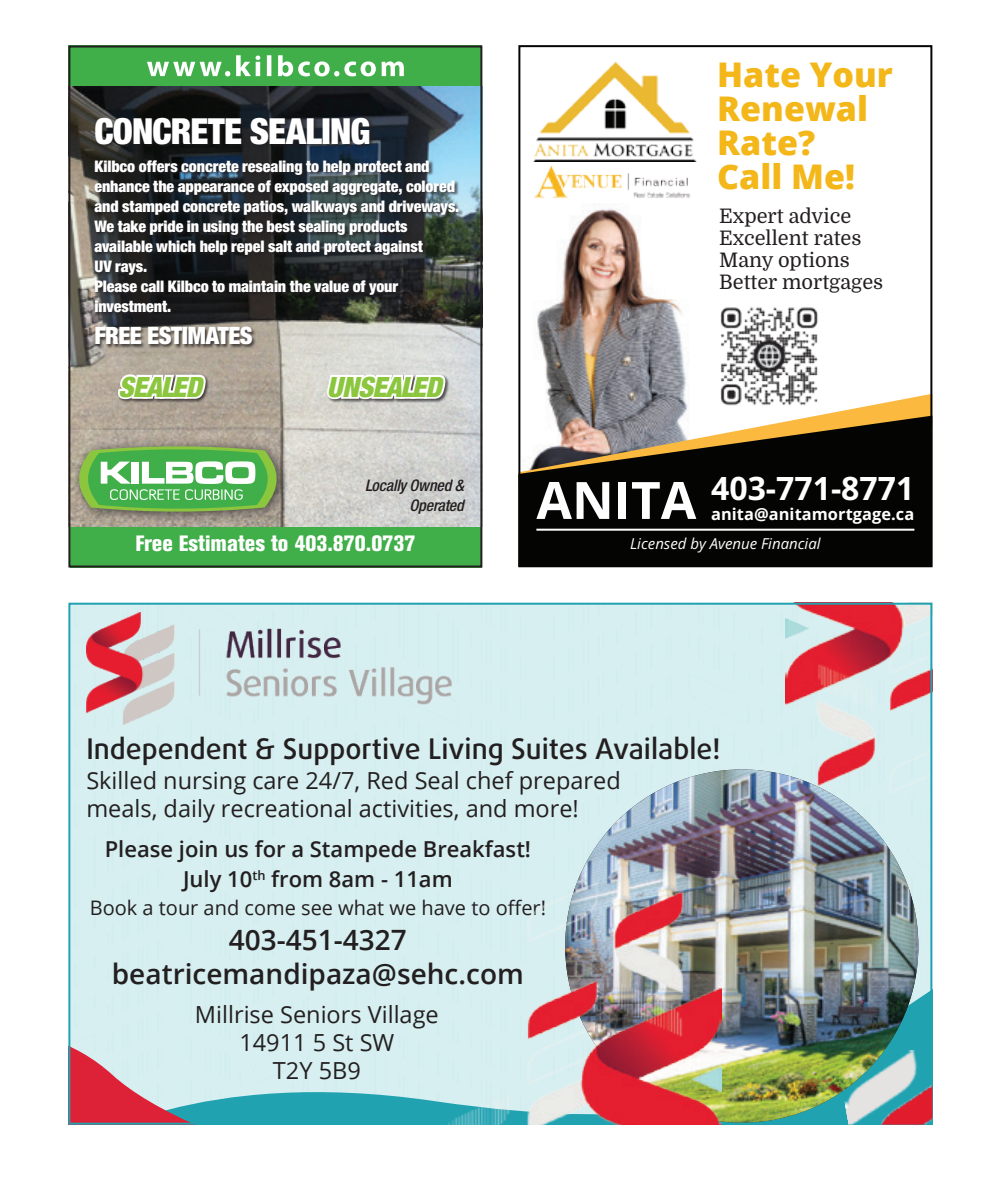
<style>
.page{position:relative;width:990px;height:1188px;background:#fff}
.page>*{position:absolute;margin:0;border:0;box-sizing:border-box;transform-origin:0 0}
.t1{font:700 51.6px "Open Sans";color:#fff}
.t2{font:900 condensed 36px "Helvetica Neue LT Std";letter-spacing:-.025em;color:#fff}
.t3{font:800 34px/34px "Open Sans";color:#f4b71a}
.t4{font:700 32px "Open Sans";color:#fff}
.t5{font:500 28.4px "Daxline Pro";color:#231f20}
.t6{font:600 28px/34px "Open Sans";color:#231f20;text-align:center}
.t7{font:italic 900 condensed 28px "Helvetica Neue LT Std";letter-spacing:-.025em;color:#8bc63e}
.t8{font:900 condensed 24px "Helvetica Neue LT Std";letter-spacing:-.02em;color:#fff}
.t9{font:23.6px/28.2px "Open Sans";color:#231f20}
.t10{font:600 22px/30px "Open Sans";color:#231f20;text-align:center}
.t11{font:22px "Akzidenz Grotesk BQ X Bd Cnd Alt";color:#fff}
.t12{font:20px/22px "Domine";color:#231f20}
.t13{font:20px "Open Sans";color:#231f20}
.t14{font:700 16.4px "Open Sans";letter-spacing:.005em;color:#fff}
.t15{font:900 condensed 16px/20px "Helvetica Neue LT Std";letter-spacing:-.005em;color:#fff}
.t16{font:italic 500 condensed 16px/20px "Helvetica Neue LT Std";letter-spacing:-.01em;color:#231f20;text-align:right}
.t17{font:italic 15px "Open Sans";color:#fff}
</style>
<div class="page">
<div style="left:68px;top:46px;width:414px;height:40px;background:#40ae49"></div>
<div style="left:70px;top:527px;width:412px;height:41px;background:#40ae49"></div>
<img style="left:71px;top:86px;width:408px;height:441px">
<svg style="left:147px;top:55px;width:257px;height:21px"></svg>
<div style="left:68px;top:46px;width:414px;height:522px;border:2px solid #231f20"></div>
<div style="left:70px;top:437px;width:218px;height:88px;background:#231f20;opacity:.75"></div>
<svg style="left:75px;top:445px;width:206px;height:68px;background:#7aba70"></svg>
<div style="left:94px;top:117px;width:369px;height:231px;background:#231f20;opacity:.75"></div>
<div style="left:118px;top:375px;width:92px;height:28px;background:#231f20;opacity:.75"></div>
<svg style="left:117px;top:359px;width:92px;height:43px"></svg>
<svg style="left:325px;top:266px;width:124px;height:260px;background:#b1b1ad"></svg>
<div style="left:71px;top:606px;width:858px;height:398px;background:#d7eff0"></div>
<svg style="left:81px;top:960px;width:848px;height:162px;background:#c1e5e8"></svg>
<img style="left:565px;top:769px;width:353px;height:354px;border-radius:177px">
<svg style="left:71px;top:1004px;width:372px;height:118px;background:#baced4"></svg>
<img style="left:786px;top:606px;width:143px;height:197px">
<img style="left:837px;top:1046px;width:95px;height:79px">
<img style="left:443px;top:871px;width:279px;height:254px">
<img style="left:86px;top:613px;width:366px;height:112px">
<img style="left:537px;top:205px;width:150px;height:189px">
<svg style="left:547px;top:394px;width:382px;height:22px"></svg>
<svg style="left:521px;top:416px;width:408px;height:148px;background:#2c281f"></svg>
<hr style="left:536px;top:529px;width:378px;height:2px;background:#fff">
<div style="left:518px;top:45px;width:414px;height:522px;border:2px solid #040503"></div>
<img style="left:715px;top:307px;width:107px;height:102px">
<img style="left:533px;top:62px;width:163px;height:100px">
<img style="left:534px;top:166px;width:157px;height:32px">
<p class="t2" style="left:94px;top:109px;width:278px">CONCRETE SEALING</p>
<p class="t15" style="left:94px;top:156px;width:367px">Kilbco offers concrete resealing to help protect and enhance the appearance of exposed aggregate, colored and stamped concrete patios, walkways and driveways.<br>We take pride in using the best sealing products available which help repel salt and protect against<br>UV rays.<br>Please call Kilbco to maintain the value of your investment.</p>
<p class="t8" style="left:94px;top:321px;width:160px">FREE ESTIMATES</p>
<p class="t7" style="left:118px;top:370px;width:85px">SEALED</p>
<p class="t7" style="left:327px;top:370px;width:116px">UNSEALED</p>
<p class="t16" style="left:365px;top:476px;width:100px">Locally Owned &amp;<br>Operated</p>
<p class="t11" style="left:135px;top:531px;width:282px">Free Estimates to 403.870.0737</p>
<p class="t3" style="left:717px;top:56px;width:177px">Hate Your<br>Renewal<br>Rate?<br>Call Me!</p>
<p class="t12" style="left:719px;top:205px;width:166px">Expert advice<br>Excellent rates<br>Many options<br>Better mortgages</p>
<p class="t1" style="left:536px;top:465px;width:161px">ANITA</p>
<p class="t4" style="left:711px;top:466px;width:205px">403-771-8771</p>
<p class="t14" style="left:711px;top:503px;width:205px">anita@anitamortgage.ca</p>
<p class="t17" style="left:630px;top:533px;width:192px">Licensed by Avenue Financial</p>
<p class="t5" style="left:86px;top:731px;width:636px">Independent &amp; Supportive Living Suites Available!</p>
<p class="t9" style="left:86px;top:765px;width:536px">Skilled nursing care 24/7, Red Seal chef prepared meals, daily recreational activities, and more!</p>
<p class="t10" style="left:105px;top:833px;width:428px">Please join us for a Stampede Breakfast!<br>July 10<sup>th</sup> from 8am - 11am</p>
<p class="t13" style="left:90px;top:894px;width:458px">Book a tour and come see what we have to offer!</p>
<p class="t6" style="left:112px;top:923px;width:414px">403-451-4327 beatricemandipaza@sehc.com</p>
<p class="t9" style="left:195px;top:1000px;width:245px;text-align:center">Millrise Seniors Village<br>14911 5 St SW<br>T2Y 5B9</p>
</div>
